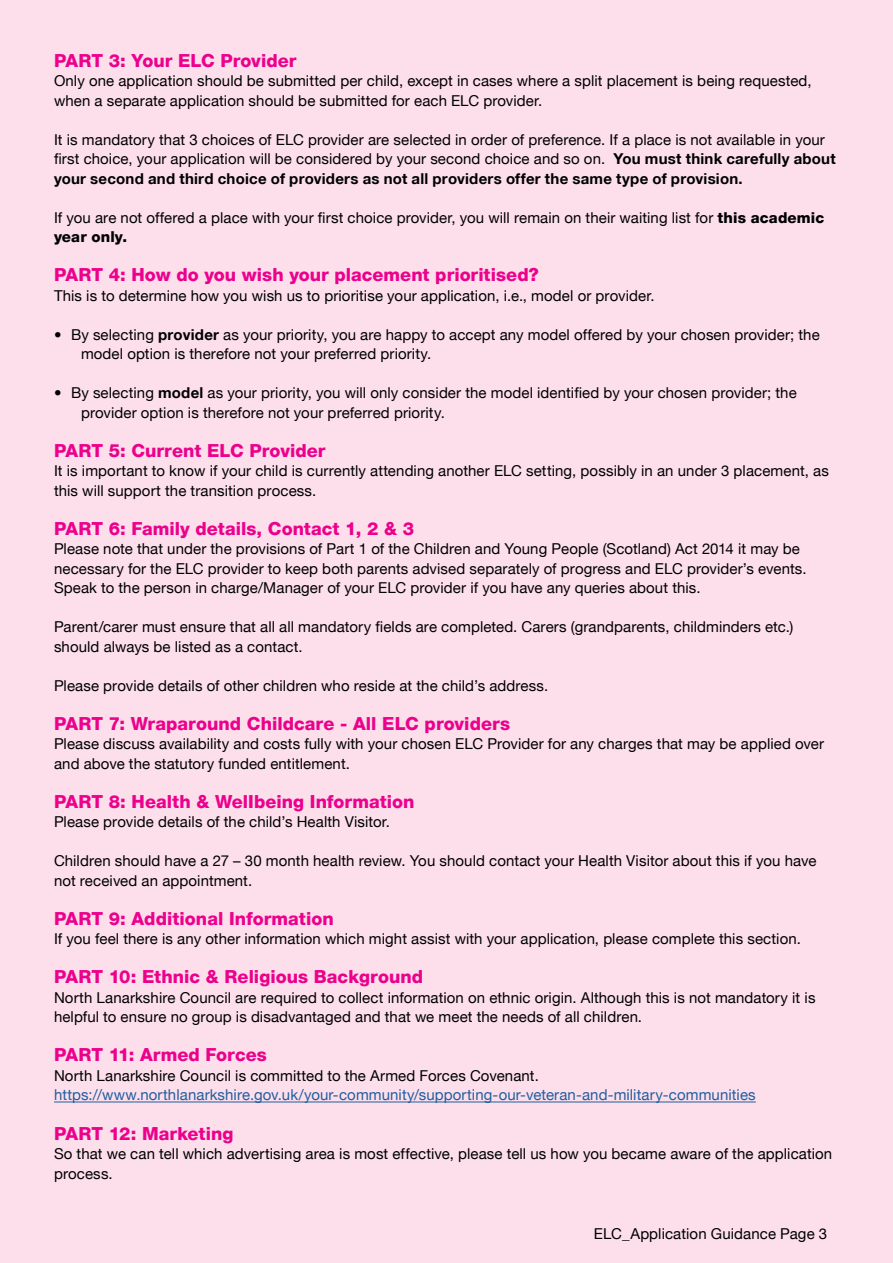
<style>
.page{position:relative;width:893px;height:1263px;background:#fcdfeb}
.page>*{position:absolute;margin:0;border:0;box-sizing:border-box;transform-origin:0 0}
.SubHeading__pink{font:800 18px "Helvetica Neue LT";color:#ec008c}
.Body_text_black{font:800 18px "Helvetica Neue LT";color:#ec008c}
.Body_text_black-2{font:15px/19.5px "Helvetica Neue LT";letter-spacing:.005em;color:#000}
.Body_text_black-3{font:15px/19.5px "Helvetica Neue LT";letter-spacing:.005em;color:#215e9e}
.s1{font-weight:700}
.s2{font-weight:800}
.s3{color:#000}
</style>
<div class="page">
<hr style="left:54px;top:1101px;width:702px;height:1px;background:#215e9e">
<h2 class="SubHeading__pink" style="left:54px;top:50px;width:244px">PART 3: Your ELC Provider</h2>
<p class="Body_text_black-2" style="left:54px;top:71px;width:759px">Only one application should be submitted per child, except in cases where a split placement is being requested, when a separate application should be submitted for each ELC provider.</p>
<p class="Body_text_black-2" style="left:54px;top:130px;width:783px">It is mandatory that 3 choices of ELC provider are selected in order of preference. If a place is not available in your first choice, your application will be considered by your second choice and so on. <span class="s1">You must think carefully about your second and third choice of providers as not all providers offer the same type of provision.</span></p>
<p class="Body_text_black-2" style="left:54px;top:208px;width:772px">If you are not offered a place with your first choice provider, you will remain on their waiting list for <span class="s2">this academic year only.</span></p>
<p class="Body_text_black" style="left:54px;top:264px;width:486px">PART 4: How do you wish your placement prioritised?</p>
<p class="Body_text_black-2" style="left:54px;top:286px;width:602px">This is to determine how you wish us to prioritise your application, i.e., model or provider.</p>
<p class="Body_text_black-2" style="left:81px;top:325px;width:740px;text-indent:-27px">• By selecting <span class="s1">provider</span> as your priority, you are happy to accept any model offered by your chosen provider; the model option is therefore not your preferred priority.</p>
<p class="Body_text_black-2" style="left:81px;top:383px;width:717px;text-indent:-27px">• By selecting <span class="s1">model</span> as your priority, you will only consider the model identified by your chosen provider; the provider option is therefore not your preferred priority.</p>
<h2 class="SubHeading__pink" style="left:54px;top:440px;width:273px">PART 5: Current ELC Provider</h2>
<p class="Body_text_black-2" style="left:54px;top:461px;width:776px">It is important to know if your child is currently attending another ELC setting, possibly in an under 3 placement, as this will support the transition process.</p>
<h2 class="SubHeading__pink" style="left:54px;top:518px;width:362px">PART 6: Family details, Contact 1, 2 &amp; 3</h2>
<p class="Body_text_black-2" style="left:54px;top:539px;width:754px">Please note that under the provisions of Part 1 of the Children and Young People (Scotland) Act 2014 it may be necessary for the ELC provider to keep both parents advised separately of progress and ELC provider’s events.<br>Speak to the person in charge/Manager of your ELC provider if you have any queries about this.</p>
<p class="Body_text_black-2" style="left:54px;top:617px;width:741px">Parent/carer must ensure that all all mandatory fields are completed. Carers (grandparents, childminders etc.) should always be listed as a contact.</p>
<p class="Body_text_black-2" style="left:54px;top:676px;width:496px">Please provide details of other children who reside at the child’s address.</p>
<h2 class="SubHeading__pink" style="left:54px;top:713px;width:457px">PART 7: Wraparound Childcare - All ELC providers</h2>
<p class="Body_text_black-2" style="left:54px;top:734px;width:772px">Please discuss availability and costs fully with your chosen ELC Provider for any charges that may be applied over and above the statutory funded entitlement.</p>
<h2 class="SubHeading__pink" style="left:54px;top:791px;width:362px">PART 8: Health &amp; WelIbeing Information</h2>
<p class="Body_text_black-2" style="left:54px;top:812px;width:338px">Please provide details of the child’s Health Visitor.</p>
<p class="Body_text_black-2" style="left:54px;top:851px;width:764px">Children should have a 27 – 30 month health review. You should contact your Health Visitor about this if you have not received an appointment.</p>
<h2 class="SubHeading__pink" style="left:54px;top:908px;width:281px">PART 9: Additional Information</h2>
<p class="Body_text_black-2" style="left:54px;top:929px;width:748px">If you feel there is any other information which might assist with your application, please complete this section.</p>
<h2 class="SubHeading__pink" style="left:54px;top:966px;width:371px">PART 10: Ethnic &amp; Religious Background</h2>
<p class="Body_text_black-2" style="left:54px;top:988px;width:763px">North Lanarkshire Council are required to collect information on ethnic origin. Although this is not mandatory it is helpful to ensure no group is disadvantaged and that we meet the needs of all children.</p>
<h2 class="SubHeading__pink" style="left:54px;top:1044px;width:214px">PART 11: Armed Forces</h2>
<p class="Body_text_black-3" style="left:54px;top:1066px;width:703px"><span class="s3">North Lanarkshire Council is committed to the Armed Forces Covenant. </span>https://www.northlanarkshire.gov.uk/your-community/supporting-our-veteran-and-military-communities</p>
<h2 class="SubHeading__pink" style="left:54px;top:1122px;width:181px">PART 12: Marketing</h2>
<p class="Body_text_black-2" style="left:54px;top:1144px;width:780px">So that we can tell which advertising area is most effective, please tell us how you became aware of the application process.</p>
<p class="Body_text_black-2" style="left:594px;top:1223px;width:235px">ELC_Application Guidance Page 3</p>
</div>
